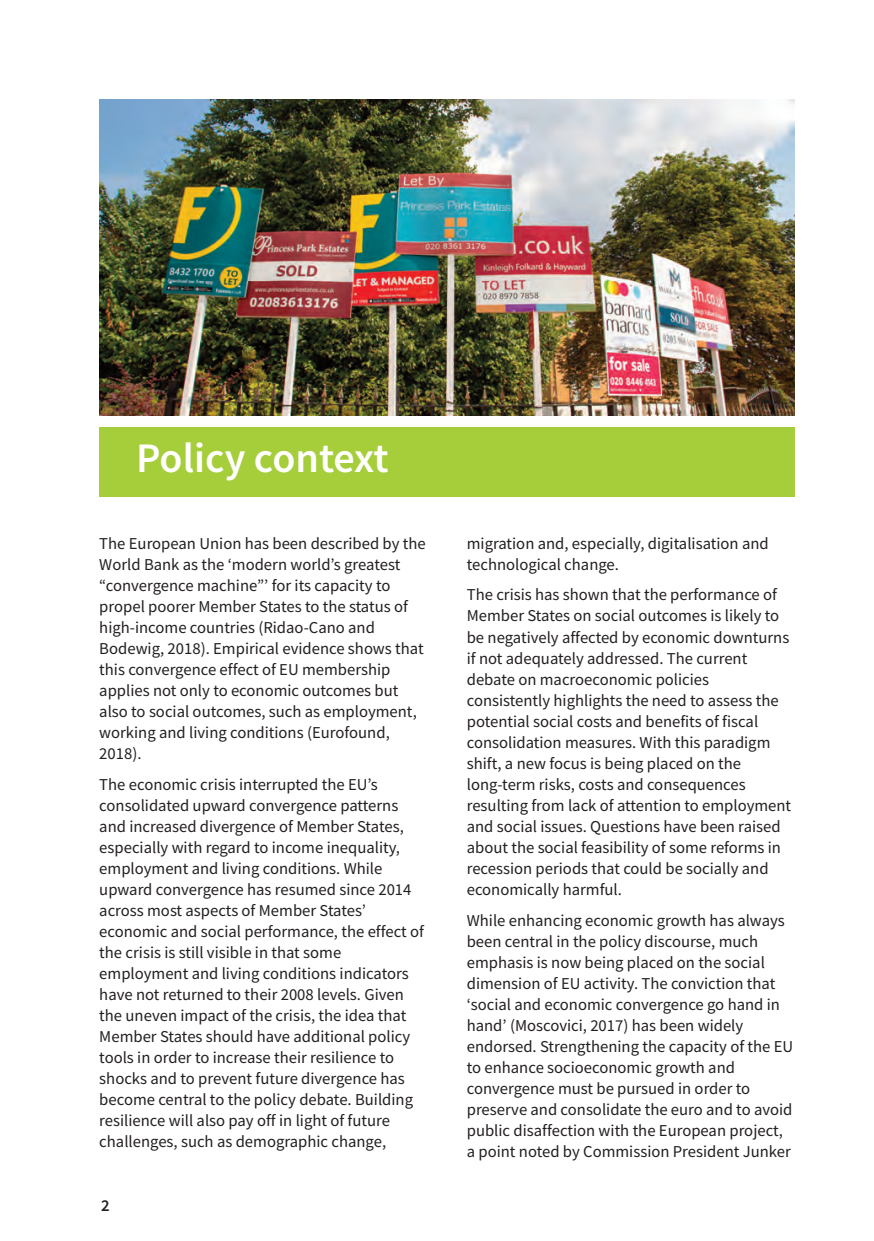
<style>
.page{position:relative;width:874px;height:1241px;background:#fff}
.page>*{position:absolute;margin:0;border:0;box-sizing:border-box;transform-origin:0 0}
.t1{font:600 42px "Source Sans Pro";color:#fff}
.t2{font:16.62px/21px "Source Sans Pro";color:#231f20}
.t3{font:600 16.62px "Source Sans Pro";color:#231f20}
</style>
<div class="page">
<img style="left:99px;top:99px;width:695px;height:317px">
<div style="left:99px;top:427px;width:695px;height:69px;background:#a6ce3b"></div>
<h1 class="t1" style="left:136px;top:430px;width:254px">Policy context</h1>
<p class="t2" style="left:99px;top:532px;width:328px">The European Union has been described by the World Bank as the ‘modern world’s greatest “convergence machine”’ for its capacity to propel poorer Member States to the status of high-income countries (Ridao-Cano and Bodewig, 2018). Empirical evidence shows that this convergence effect of EU membership applies not only to economic outcomes but also to social outcomes, such as employment, working and living conditions (Eurofound, 2018).</p>
<p class="t2" style="left:99px;top:773px;width:326px">The economic crisis interrupted the EU’s consolidated upward convergence patterns and increased divergence of Member States, especially with regard to income inequality, employment and living conditions. While upward convergence has resumed since 2014 across most aspects of Member States’ economic and social performance, the effect of the crisis is still visible in that some employment and living conditions indicators have not returned to their 2008 levels. Given the uneven impact of the crisis, the idea that Member States should have additional policy tools in order to increase their resilience to shocks and to prevent future divergence has become central to the policy debate. Building resilience will also pay off in light of future challenges, such as demographic change,</p>
<p class="t3" style="left:101px;top:1194px;width:10px">2</p>
<p class="t2" style="left:466px;top:532px;width:303px">migration and, especially, digitalisation and technological change.</p>
<p class="t2" style="left:466px;top:584px;width:326px">The crisis has shown that the performance of Member States on social outcomes is likely to be negatively affected by economic downturns if not adequately addressed. The current debate on macroeconomic policies consistently highlights the need to assess the potential social costs and benefits of fiscal consolidation measures. With this paradigm shift, a new focus is being placed on the long-term risks, costs and consequences resulting from lack of attention to employment and social issues. Questions have been raised about the social feasibility of some reforms in recession periods that could be socially and economically harmful.</p>
<p class="t2" style="left:466px;top:909px;width:328px">While enhancing economic growth has always been central in the policy discourse, much emphasis is now being placed on the social dimension of EU activity. The conviction that ‘social and economic convergence go hand in hand’ (Moscovici, 2017) has been widely endorsed. Strengthening the capacity of the EU to enhance socioeconomic growth and convergence must be pursued in order to preserve and consolidate the euro and to avoid public disaffection with the European project, a point noted by Commission President Junker</p>
</div>
